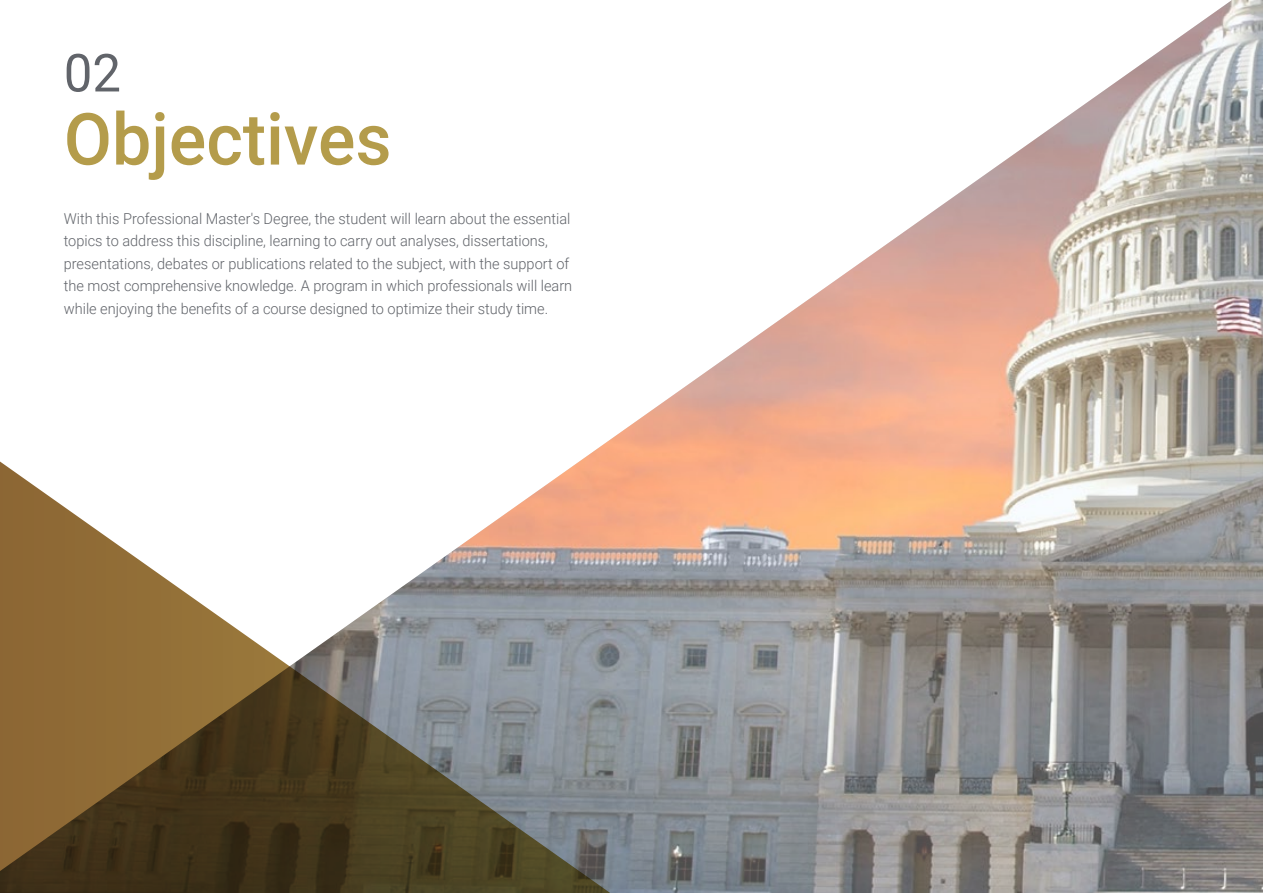
<style>
.page{position:relative;width:1263px;height:893px;background:#fff}
.page>*{position:absolute;margin:0;border:0;box-sizing:border-box;transform-origin:0 0}
.t1{font:500 72px "Roboto";color:#b49c4b}
.t2{font:52.5px "Roboto";color:#61646a}
.t3{font:300 15px/22.5px "Roboto";color:#61646a}
</style>
<div class="page">
<img style="left:601px;top:0;width:662px;height:893px">
<svg style="left:0;top:446px;width:640px;height:447px"></svg>
<h2 class="t2" style="left:64px;top:36px;width:59px">02</h2>
<h1 class="t1" style="left:64px;top:89px;width:329px">Objectives</h1>
<p class="t3" style="left:64px;top:207px;width:510px">With this Professional Master's Degree, the student will learn about the essential topics to address this discipline, learning to carry out analyses, dissertations, presentations, debates or publications related to the subject, with the support of the most comprehensive knowledge. A program in which professionals will learn while enjoying the benefits of a course designed to optimize their study time.</p>
</div>
